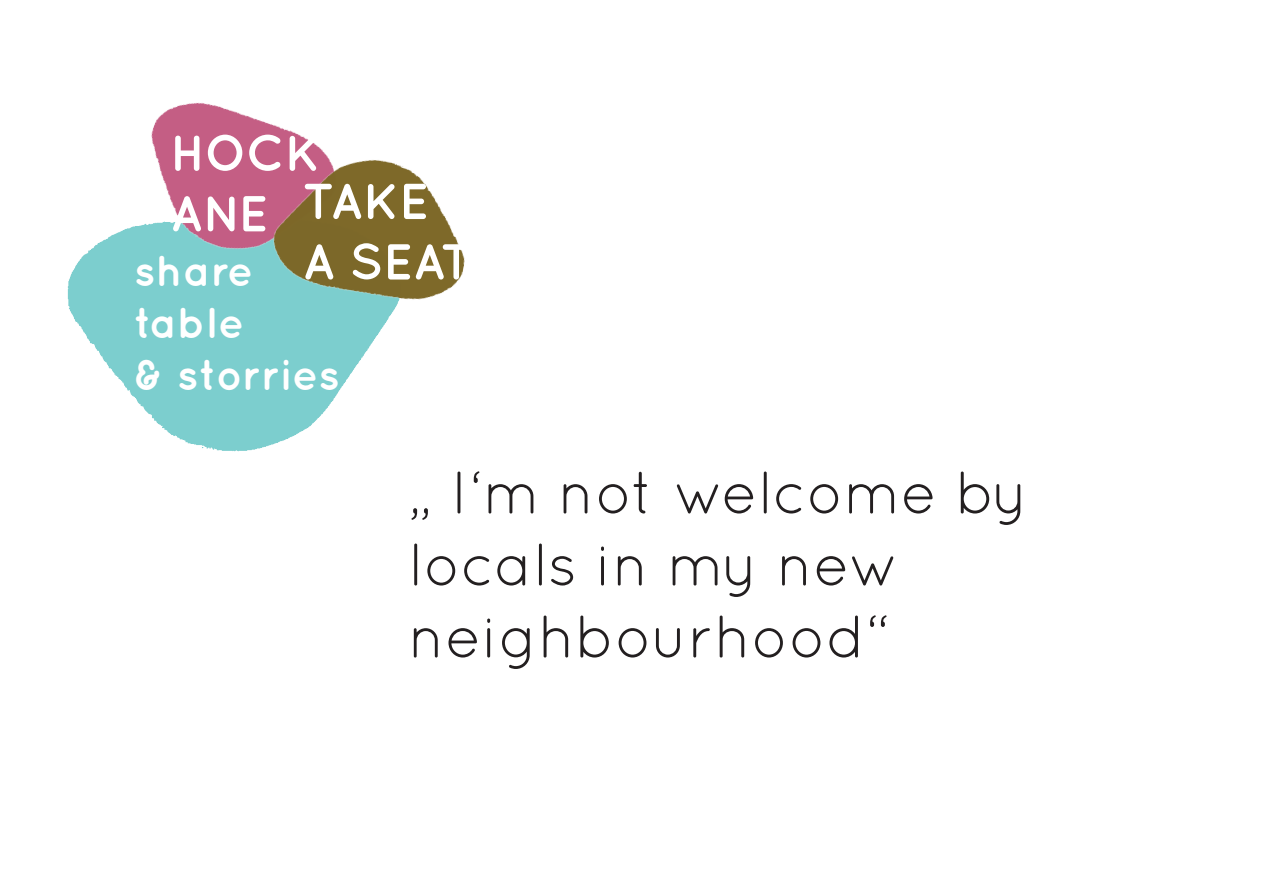
<style>
.page{position:relative;width:1263px;height:893px;background:#fff}
.page>*{position:absolute;margin:0;border:0;box-sizing:border-box;transform-origin:0 0}
.t1{font:60px/72px "Quicksand";color:#231f20}
.t2{font:700 50.4px/48.2px "Quicksand";color:#fff}
.t3{font:700 43.2px/51.9px "Quicksand";color:#fff}
</style>
<div class="page">
<img style="left:67px;top:246px;width:318px;height:206px">
<img style="left:95px;top:102px;width:267px;height:235px">
<img style="left:255px;top:102px;width:210px;height:222px">
<p class="t2" style="left:170px;top:128px;width:260px">HOCK<br>ANE TAKE</p>
<p class="t2" style="left:302px;top:236px;width:172px">A SEAT</p>
<p class="t3" style="left:134px;top:244px;width:207px">share table<br>&amp; storries</p>
<p class="t1" style="left:408px;top:456px;width:622px">„ I‘m not welcome by locals in my new neighbourhood“</p>
</div>
